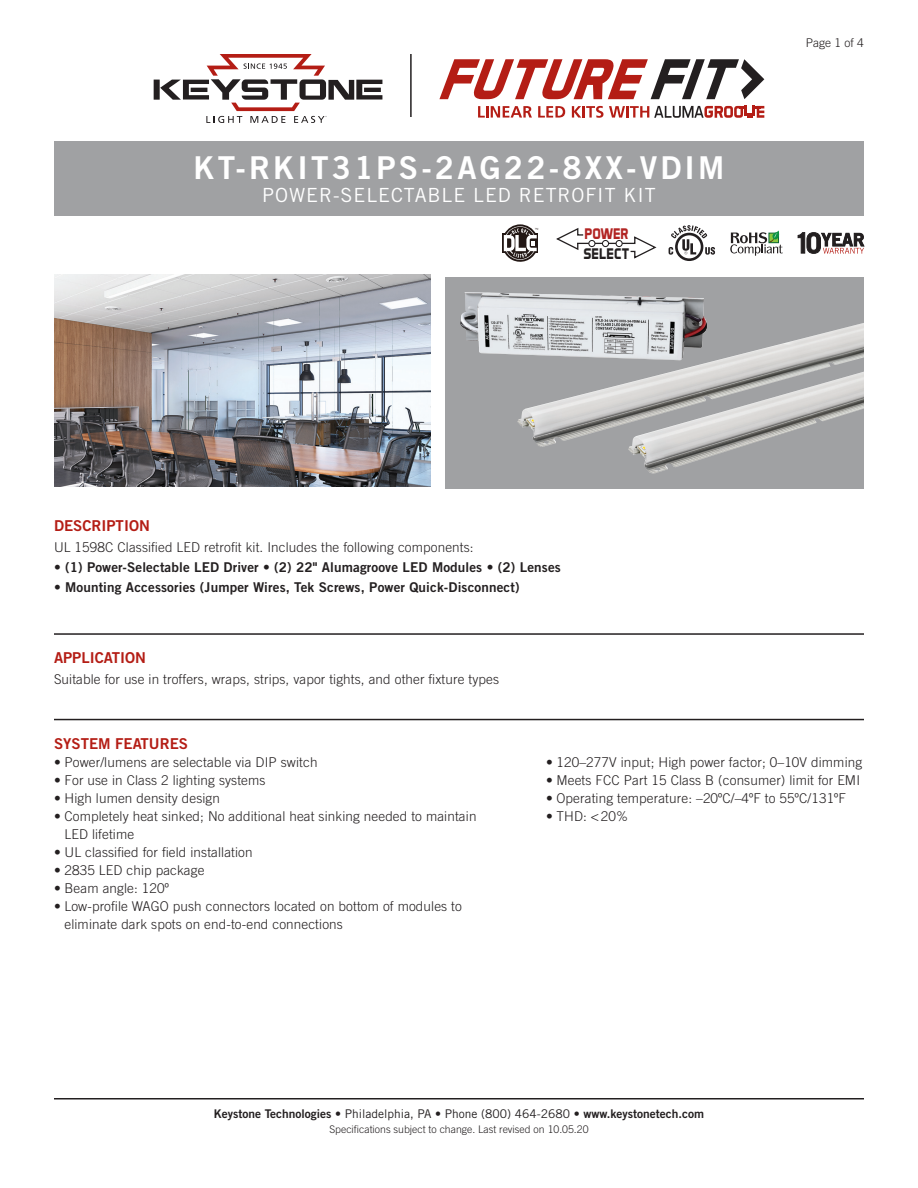
<style>
.page{position:relative;width:918px;height:1188px;background:#fff}
.page>*{position:absolute;margin:0;border:0;box-sizing:border-box;transform-origin:0 0}
.t1{font:31.5px "Trade Gothic Bold Two";letter-spacing:.1em;color:#fff}
.SubTitle{font:19.5px "Trade Gothic";letter-spacing:.05em;color:#fff}
.t2{font:700 15.6px/19.8px "Aero Matics Display";color:#231f20;scale:.89 1}
.Heading_01{font:15px "Trade Gothic Bold Two";color:#b41d15}
.Text_After_Descripti{font:300 13.5px/18px "Trade Gothic";letter-spacing:.01em;color:#231f20}
.Text_After_Descripti-2{font:13.5px "Trade Gothic Bold Two";letter-spacing:.01em;color:#231f20}
.t3{font:12px "Trade Gothic Bold Two";color:#231f20}
.Page{font:300 12px "Trade Gothic";color:#231f20}
.Rev{font:300 10.5px "Trade Gothic";color:#231f20}
.s1{color:#fff}
.s2{font-family:"Trade Gothic"}
</style>
<div class="page">
<div style="left:446px;top:277px;width:418px;height:212px;background:#a0a1a3"></div>
<img style="left:517px;top:323px;width:347px;height:124px">
<img style="left:460px;top:292px;width:247px;height:68px">
<hr style="left:54px;top:1098px;width:810px;height:2px;background:#231f20">
<hr style="left:54px;top:633px;width:810px;height:2px;background:#231f20">
<hr style="left:54px;top:719px;width:810px;height:1px;background:#231f20">
<div style="left:54px;top:142px;width:810px;height:74px;background:#a0a1a3"></div>
<hr style="left:410px;top:54px;width:2px;height:63px;background:#231f20">
<svg style="left:154px;top:54px;width:228px;height:69px"></svg>
<svg style="left:439px;top:59px;width:325px;height:40px"></svg>
<svg style="left:478px;top:106px;width:54px;height:12px"></svg>
<svg style="left:538px;top:106px;width:27px;height:12px"></svg>
<svg style="left:572px;top:106px;width:31px;height:12px"></svg>
<svg style="left:609px;top:106px;width:155px;height:12px"></svg>
<img style="left:54px;top:274px;width:377px;height:212px">
<svg style="left:730px;top:230px;width:53px;height:26px"></svg>
<svg style="left:675px;top:233px;width:28px;height:28px"></svg>
<div style="left:678px;top:235px;width:23px;height:23px;background:#fff;border-radius:50%"></div>
<svg style="left:669px;top:225px;width:46px;height:30px"></svg>
<svg style="left:556px;top:228px;width:101px;height:31px"></svg>
<div style="left:602px;top:240px;width:7px;height:7px;background:#fff;border-radius:50%"></div>
<div style="left:602px;top:240px;width:7px;height:7px;border:1px solid #231f20;border-radius:50%"></div>
<div style="left:589px;top:240px;width:6px;height:7px;background:#fff;border-radius:50%"></div>
<div style="left:588px;top:240px;width:7px;height:7px;border:1px solid #231f20;border-radius:50%"></div>
<div style="left:616px;top:240px;width:6px;height:7px;background:#fff;border-radius:50%"></div>
<div style="left:616px;top:240px;width:7px;height:7px;border:1px solid #231f20;border-radius:50%"></div>
<svg style="left:798px;top:232px;width:66px;height:22px"></svg>
<svg style="left:502px;top:233px;width:2px;height:20px"></svg>
<svg style="left:504px;top:224px;width:34px;height:38px"></svg>
<p class="t1" style="left:194px;top:148px;width:532px">KT-RKIT31PS-2AG22-8XX-VDIM</p>
<p class="SubTitle" style="left:262px;top:183px;width:395px">POWER-SELECTABLE LED RETROFIT KIT</p>
<p class="t2" style="left:583px;top:224px;width:53px"><span class="s1">POWER<br></span>SELECT</p>
<p class="Page" style="left:806px;top:36px;width:60px">Page 1 of 4</p>
<p class="Heading_01" style="left:54px;top:517px;width:97px">DESCRIPTION</p>
<p class="Text_After_Descripti" style="left:54px;top:538px;width:421px">UL 1598C Classified LED retrofit kit. Includes the following components:</p>
<p class="Text_After_Descripti-2" style="left:54px;top:559px;width:508px">• (1) Power-Selectable LED Driver • (2) 22" Alumagroove LED Modules • (2) Lenses</p>
<p class="Text_After_Descripti-2" style="left:54px;top:579px;width:467px">• Mounting Accessories (Jumper Wires, Tek Screws, Power Quick-Disconnect)</p>
<p class="Heading_01" style="left:54px;top:649px;width:93px">APPLICATION</p>
<p class="Text_After_Descripti" style="left:54px;top:670px;width:447px">Suitable for use in troffers, wraps, strips, vapor tights, and other fixture types</p>
<p class="Heading_01" style="left:54px;top:734px;width:136px">SYSTEM FEATURES</p>
<p class="Text_After_Descripti" style="left:54px;top:753px;width:265px">• Power/lumens are selectable via DIP switch</p>
<p class="Text_After_Descripti" style="left:54px;top:771px;width:213px">• For use in Class 2 lighting systems</p>
<p class="Text_After_Descripti" style="left:54px;top:789px;width:168px">• High lumen density design</p>
<p class="Text_After_Descripti" style="left:64px;top:807px;width:414px;text-indent:-10px">• Completely heat sinked; No additional heat sinking needed to maintain<br>LED lifetime</p>
<p class="Text_After_Descripti" style="left:54px;top:843px;width:200px">• UL classified for field installation</p>
<p class="Text_After_Descripti" style="left:54px;top:861px;width:152px">• 2835 LED chip package</p>
<p class="Text_After_Descripti" style="left:54px;top:879px;width:116px">• Beam angle: 120º</p>
<p class="Text_After_Descripti" style="left:64px;top:897px;width:399px;text-indent:-10px">• Low-profile WAGO push connectors located on bottom of modules to eliminate dark spots on end-to-end connections</p>
<p class="Text_After_Descripti" style="left:546px;top:753px;width:318px">• 120–277V input; High power factor; 0–10V dimming</p>
<p class="Text_After_Descripti" style="left:546px;top:771px;width:316px">• Meets FCC Part 15 Class B (consumer) limit for EMI</p>
<p class="Text_After_Descripti" style="left:546px;top:789px;width:302px">• Operating temperature: –20ºC/–4ºF to 55ºC/131ºF</p>
<p class="Text_After_Descripti" style="left:546px;top:807px;width:84px">• THD: &lt;20%</p>
<p class="t3" style="left:214px;top:1106px;width:492px">Keystone Technologies <span class="s2">• Philadelphia, PA • Phone (800) 464-2680 •</span> www.keystonetech.com</p>
<p class="Rev" style="left:329px;top:1123px;width:261px">Specifications subject to change. Last revised on 10.05.20</p>
</div>
